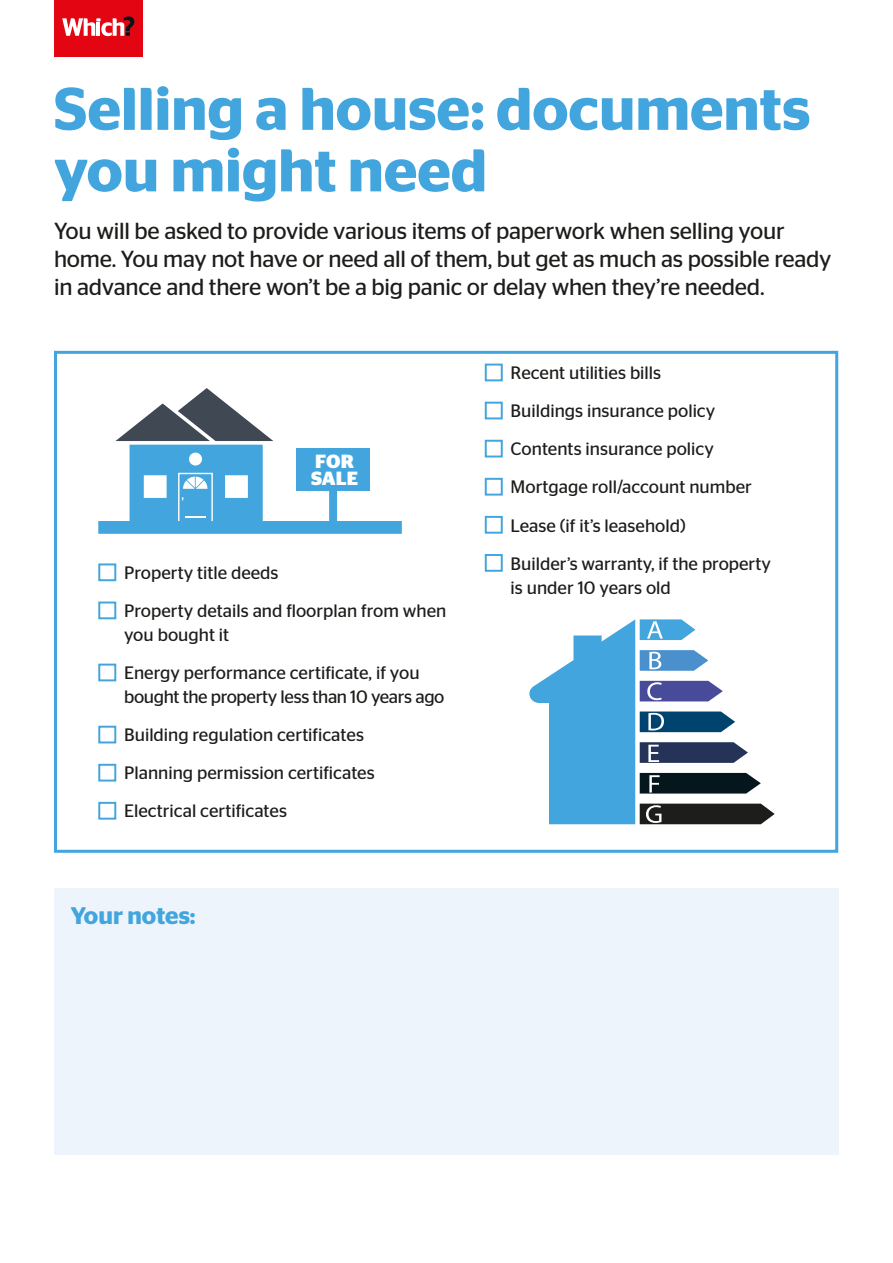
<style>
.page{position:relative;width:893px;height:1263px;background:#fff}
.page>*{position:absolute;margin:0;border:0;box-sizing:border-box;transform-origin:0 0}
.t1{font:600 60px/61.5px "Stag Sans";color:#42a5dd}
.t2{font:600 24px "Stag Sans";color:#42a5dd}
.t3{font:23.25px/27.9px "Stag Sans";letter-spacing:-.01em;color:#1d1d1b}
.t4{font:700 19.05px/17px "Stag Sans";color:#fff}
.t5{font:18px/38.1px "Stag Sans";color:#1d1d1b}
</style>
<div class="page">
<div style="left:54px;top:888px;width:784px;height:266px;background:#edf4fc"></div>
<div style="left:98px;top:563px;width:18px;height:18px;border:2px solid #42a5dd"></div>
<div style="left:98px;top:601px;width:18px;height:18px;border:2px solid #42a5dd"></div>
<div style="left:98px;top:664px;width:18px;height:17px;border:2px solid #42a5dd"></div>
<div style="left:98px;top:726px;width:18px;height:17px;border:2px solid #42a5dd"></div>
<div style="left:98px;top:764px;width:18px;height:17px;border:2px solid #42a5dd"></div>
<div style="left:98px;top:802px;width:18px;height:18px;border:2px solid #42a5dd"></div>
<div style="left:54px;top:0;width:89px;height:56px;background:#e30512"></div>
<svg style="left:62px;top:16px;width:72px;height:20px"></svg>
<div style="left:54px;top:351px;width:784px;height:502px;border:3px solid #42a5dd"></div>
<div style="left:485px;top:364px;width:18px;height:17px;border:2px solid #42a5dd"></div>
<div style="left:485px;top:402px;width:18px;height:17px;border:2px solid #42a5dd"></div>
<div style="left:485px;top:440px;width:18px;height:17px;border:2px solid #42a5dd"></div>
<div style="left:485px;top:478px;width:18px;height:18px;border:2px solid #42a5dd"></div>
<div style="left:485px;top:516px;width:18px;height:18px;border:2px solid #42a5dd"></div>
<div style="left:485px;top:554px;width:18px;height:18px;border:2px solid #42a5dd"></div>
<svg style="left:529px;top:619px;width:246px;height:205px"></svg>
<div style="left:296px;top:449px;width:74px;height:42px;background:#42a5dd"></div>
<svg style="left:115px;top:388px;width:158px;height:133px"></svg>
<div style="left:190px;top:453px;width:11px;height:12px;background:#fff;border-radius:50%"></div>
<div style="left:189px;top:453px;width:13px;height:12px;border:2px solid #fff;border-radius:50%"></div>
<div style="left:98px;top:521px;width:304px;height:13px;background:#42a5dd"></div>
<div style="left:329px;top:474px;width:8px;height:53px;background:#42a5dd"></div>
<h1 class="t1" style="left:54px;top:78px;width:758px">Selling a house: documents you might need</h1>
<p class="t3" style="left:54px;top:217px;width:779px">You will be asked to provide various items of paperwork when selling your home. You may not have or need all of them, but get as much as possible ready in advance and there won’t be a big panic or delay when they’re needed.</p>
<p class="t4" style="left:311px;top:453px;width:49px">FOR<br>SALE</p>
<p class="t5" style="left:124px;top:554px;width:324px">Property title deeds<br>Property details and floorplan from when</p>
<p class="t5" style="left:124px;top:616px;width:297px">you bought it<br>Energy performance certificate, if you</p>
<p class="t5" style="left:124px;top:678px;width:322px">bought the property less than 10 years ago Building regulation certificates<br>Planning permission certificates Electrical certificates</p>
<h2 class="t2" style="left:71px;top:902px;width:126px">Your notes:</h2>
<p class="t5" style="left:511px;top:354px;width:262px">Recent utilities bills<br>Buildings insurance policy<br>Contents insurance policy<br>Mortgage roll/account number<br>Lease (if it’s leasehold)<br>Builder’s warranty, if the property</p>
<p class="t5" style="left:511px;top:568px;width:162px">is under 10 years old</p>
</div>
